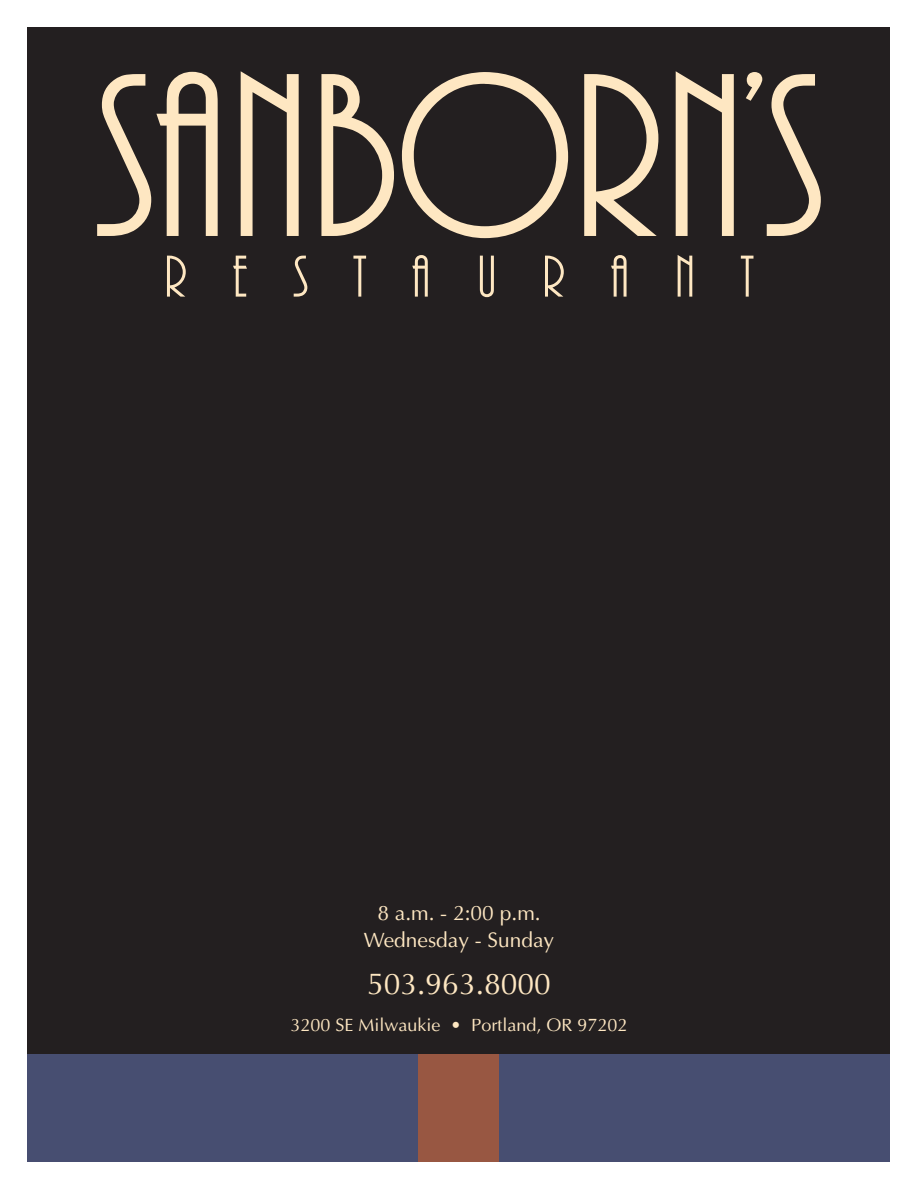
<style>
.page{position:relative;width:918px;height:1188px;background:#fff}
.page>*{position:absolute;margin:0;border:0;box-sizing:border-box;transform-origin:0 0}
.t1{font:61.5px "Plaza D";letter-spacing:.735em;color:#fee7c2}
.t2{font:30px "Ottawa Plain";color:#fee7c2}
.t3{font:21px/27px "Ottawa Plain";color:#fee7c2;text-align:center}
.t4{font:18px "Ottawa Plain";color:#fee7c2}
</style>
<div class="page">
<div style="left:28px;top:27px;width:862px;height:1027px;background:#231f20"></div>
<div style="left:28px;top:1054px;width:862px;height:108px;background:#474e71"></div>
<div style="left:418px;top:1054px;width:82px;height:108px;background:#985742"></div>
<svg style="left:746px;top:72px;width:75px;height:164px"></svg>
<svg style="left:676px;top:71px;width:58px;height:165px"></svg>
<svg style="left:584px;top:74px;width:74px;height:162px"></svg>
<svg style="left:402px;top:72px;width:166px;height:166px"></svg>
<svg style="left:321px;top:74px;width:73px;height:162px"></svg>
<svg style="left:241px;top:71px;width:58px;height:165px"></svg>
<svg style="left:97px;top:72px;width:121px;height:164px"></svg>
<h1 class="t1" style="left:164px;top:244px;width:591px">RESTAURANT</h1>
<p class="t3" style="left:364px;top:899px;width:192px">8 a.m. - 2:00 p.m.<br>Wednesday - Sunday</p>
<h2 class="t2" style="left:367px;top:967px;width:185px">503.963.8000</h2>
<p class="t4" style="left:291px;top:1014px;width:338px">3200 SE Milwaukie • Portland, OR 97202</p>
</div>
